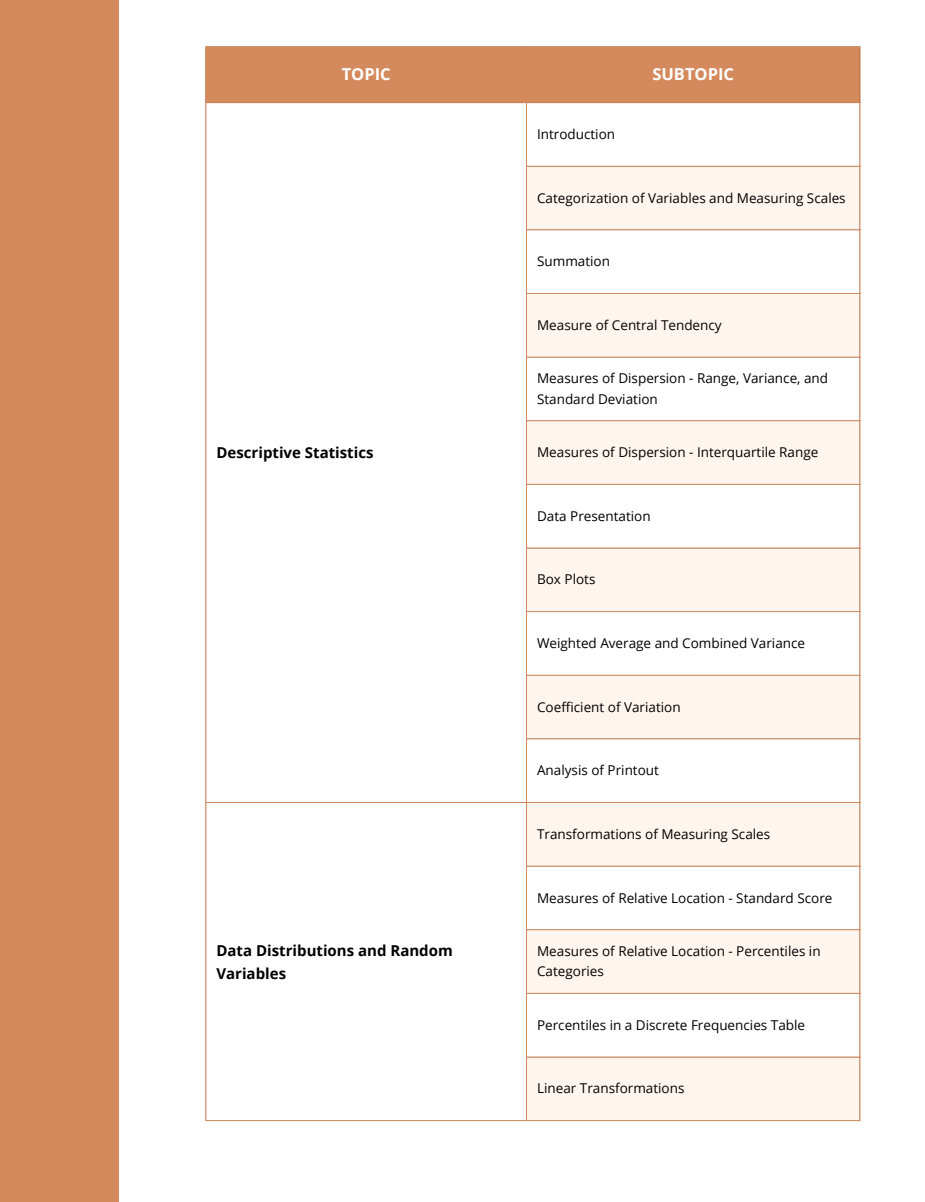
<style>
.page{position:relative;width:925px;height:1202px;background:#fff}
.page>*{position:absolute;margin:0;border:0;box-sizing:border-box;transform-origin:0 0}
.t1{font:700 16.5px "Open Sans";color:#fff}
.t2{font:700 15px/22.5px "Open Sans";color:#000}
.t3{font:13.5px/20.2px "Open Sans";color:#000}
</style>
<div class="page">
<div style="left:206px;top:48px;width:653px;height:54px;background:#d48a5c"></div>
<svg style="left:527px;top:167px;width:332px;height:953px;fill:#fff5ef"></svg>
<hr style="left:205px;top:47px;width:1px;height:1073px;background:#d48a5c">
<hr style="left:526px;top:47px;width:1px;height:1073px;background:#d48a5c">
<hr style="left:859px;top:47px;width:1px;height:1073px;background:#d48a5c">
<hr style="left:205px;top:47px;width:655px;height:1px;background:#d48a5c">
<hr style="left:205px;top:102px;width:655px;height:1px;background:#d48a5c">
<hr style="left:526px;top:166px;width:334px;height:1px;background:#d48a5c">
<hr style="left:526px;top:229px;width:334px;height:1px;background:#d48a5c">
<hr style="left:526px;top:293px;width:334px;height:1px;background:#d48a5c">
<hr style="left:526px;top:357px;width:334px;height:1px;background:#d48a5c">
<hr style="left:526px;top:420px;width:334px;height:1px;background:#d48a5c">
<hr style="left:526px;top:484px;width:334px;height:1px;background:#d48a5c">
<hr style="left:526px;top:547px;width:334px;height:1px;background:#d48a5c">
<hr style="left:526px;top:611px;width:334px;height:1px;background:#d48a5c">
<hr style="left:526px;top:675px;width:334px;height:1px;background:#d48a5c">
<hr style="left:526px;top:738px;width:334px;height:1px;background:#d48a5c">
<hr style="left:205px;top:802px;width:655px;height:1px;background:#d48a5c">
<hr style="left:526px;top:865px;width:334px;height:1px;background:#d48a5c">
<hr style="left:526px;top:929px;width:334px;height:1px;background:#d48a5c">
<hr style="left:526px;top:993px;width:334px;height:1px;background:#d48a5c">
<hr style="left:526px;top:1056px;width:334px;height:1px;background:#d48a5c">
<hr style="left:205px;top:1120px;width:655px;height:1px;background:#d48a5c">
<div style="left:0;top:0;width:119px;height:1201px;background:#d48a5c"></div>
<p class="t1" style="left:342px;top:62px;width:51px">TOPIC</p>
<p class="t1" style="left:652px;top:62px;width:83px">SUBTOPIC</p>
<p class="t3" style="left:537px;top:124px;width:80px">Introduction</p>
<p class="t3" style="left:537px;top:187px;width:310px">Categorization of Variables and Measuring Scales</p>
<p class="t3" style="left:537px;top:251px;width:74px">Summation</p>
<p class="t2" style="left:216px;top:441px;width:159px">Descriptive Statistics</p>
<p class="t2" style="left:216px;top:939px;width:238px">Data Distributions and Random<br>Variables</p>
<p class="t3" style="left:537px;top:314px;width:186px">Measure of Central Tendency</p>
<p class="t3" style="left:537px;top:368px;width:293px">Measures of Dispersion - Range, Variance, and<br>Standard Deviation</p>
<p class="t3" style="left:537px;top:442px;width:283px">Measures of Dispersion - Interquartile Range</p>
<p class="t3" style="left:537px;top:505px;width:115px">Data Presentation</p>
<p class="t3" style="left:537px;top:569px;width:60px">Box Plots</p>
<p class="t3" style="left:537px;top:632px;width:270px">Weighted Average and Combined Variance</p>
<p class="t3" style="left:537px;top:696px;width:145px">Coefficient of Variation</p>
<p class="t3" style="left:537px;top:760px;width:123px">Analysis of Printout</p>
<p class="t3" style="left:537px;top:823px;width:235px">Transformations of Measuring Scales</p>
<p class="t3" style="left:537px;top:887px;width:297px">Measures of Relative Location - Standard Score</p>
<p class="t3" style="left:537px;top:940px;width:285px">Measures of Relative Location - Percentiles in<br>Categories</p>
<p class="t3" style="left:537px;top:1014px;width:269px">Percentiles in a Discrete Frequencies Table</p>
<p class="t3" style="left:537px;top:1078px;width:149px">Linear Transformations</p>
</div>
